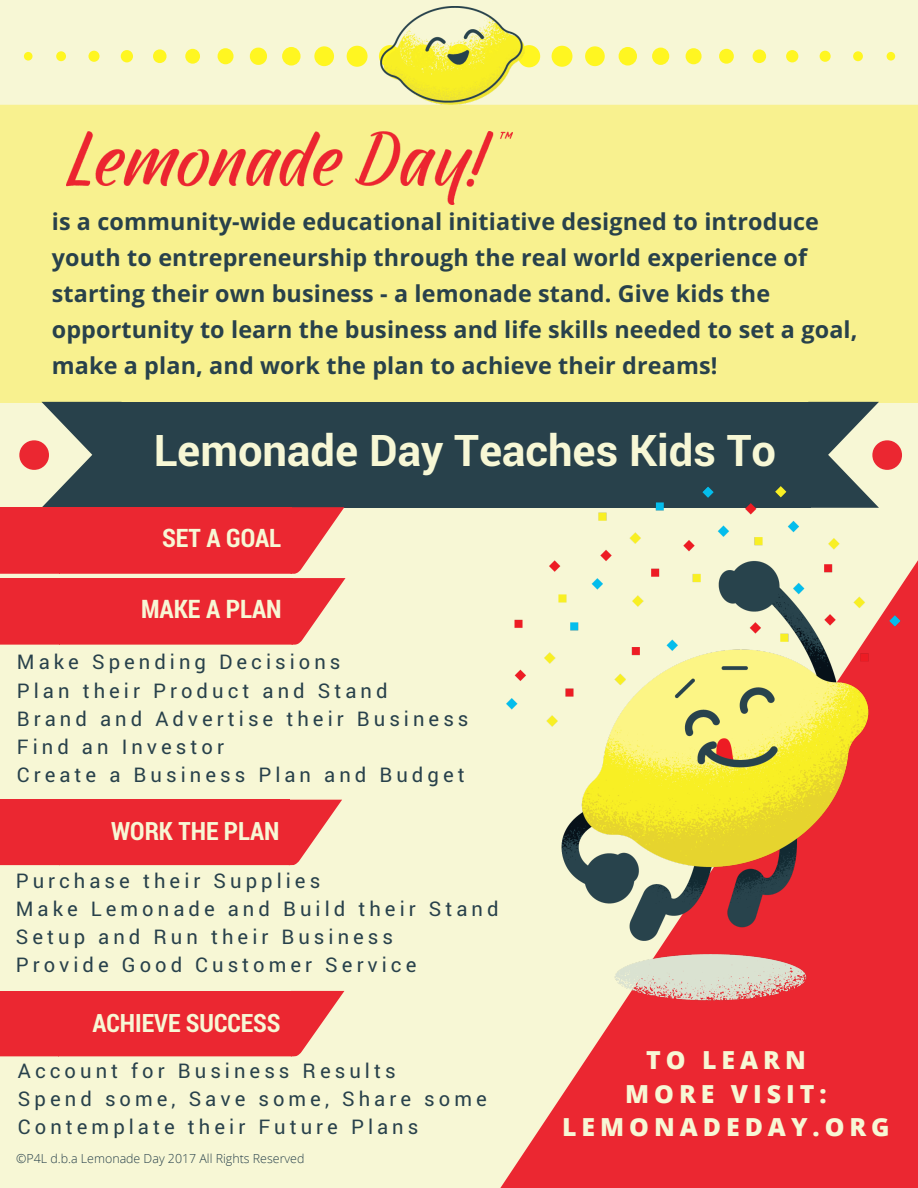
<style>
.page{position:relative;width:918px;height:1188px;background:#f7f7d5}
.page>*{position:absolute;margin:0;border:0;box-sizing:border-box;transform-origin:0 0}
.t1{font:700 43.65px "Roboto";color:#f7f7d5}
.t2{font:700 25.5px "Roboto Condensed";color:#f7f7d5}
.t3{font:700 25.2px "Roboto Condensed";color:#f7f7d5}
.t4{font:800 24.9px/33.8px "Open Sans";letter-spacing:.2em;color:#f7f7d5;text-align:center}
.t5{font:700 23.4px/36px "Open Sans";letter-spacing:.005em;color:#28414b}
.t6{font:20.25px/28.2px "Roboto";letter-spacing:.2em;color:#28414b}
.t7{font:300 12.45px "Open Sans";color:#28414b}
</style>
<div class="page">
<svg style="left:270px;top:799px;width:648px;height:389px"></svg>
<div style="left:0;top:105px;width:918px;height:298px;background:#f8f18f"></div>
<div style="left:518px;top:45px;width:22px;height:22px;background:#fff621;border-radius:50%"></div>
<svg style="left:552px;top:46px;width:20px;height:21px"></svg>
<svg style="left:585px;top:46px;width:20px;height:20px"></svg>
<div style="left:619px;top:47px;width:18px;height:19px;background:#fff621;border-radius:50%"></div>
<div style="left:652px;top:48px;width:17px;height:17px;background:#fff621;border-radius:50%"></div>
<svg style="left:686px;top:48px;width:16px;height:16px"></svg>
<svg style="left:719px;top:49px;width:15px;height:15px"></svg>
<svg style="left:753px;top:49px;width:13px;height:14px"></svg>
<div style="left:786px;top:50px;width:12px;height:12px;background:#fff621;border-radius:50%"></div>
<div style="left:820px;top:51px;width:11px;height:11px;background:#fff621;border-radius:50%"></div>
<div style="left:853px;top:51px;width:10px;height:10px;background:#fff621;border-radius:50%"></div>
<div style="left:887px;top:52px;width:8px;height:9px;background:#fff621;border-radius:50%"></div>
<svg style="left:347px;top:46px;width:21px;height:21px"></svg>
<div style="left:314px;top:46px;width:20px;height:20px;background:#fff621;border-radius:50%"></div>
<div style="left:282px;top:47px;width:19px;height:19px;background:#fff621;border-radius:50%"></div>
<svg style="left:250px;top:48px;width:17px;height:17px"></svg>
<div style="left:218px;top:48px;width:16px;height:16px;background:#fff621;border-radius:50%"></div>
<div style="left:185px;top:49px;width:15px;height:15px;background:#fff621;border-radius:50%"></div>
<svg style="left:153px;top:49px;width:14px;height:14px"></svg>
<div style="left:121px;top:50px;width:12px;height:12px;background:#fff621;border-radius:50%"></div>
<div style="left:88px;top:51px;width:12px;height:11px;background:#fff621;border-radius:50%"></div>
<div style="left:56px;top:51px;width:10px;height:10px;background:#fff621;border-radius:50%"></div>
<div style="left:24px;top:52px;width:9px;height:9px;background:#fff621;border-radius:50%"></div>
<img style="left:380px;top:7px;width:144px;height:98px">
<img style="left:66px;top:132px;width:447px;height:73px">
<div style="left:119px;top:402px;width:692px;height:106px;background:#28414b"></div>
<svg style="left:811px;top:402px;width:91px;height:73px"></svg>
<svg style="left:19px;top:402px;width:100px;height:105px"></svg>
<div style="left:59px;top:507px;width:232px;height:67px;background:#eb2731"></div>
<div style="left:0;top:507px;width:60px;height:67px;background:#eb2731"></div>
<div style="left:59px;top:578px;width:233px;height:67px;background:#eb2731"></div>
<svg style="left:291px;top:507px;width:55px;height:138px"></svg>
<div style="left:0;top:578px;width:60px;height:67px;background:#eb2731"></div>
<div style="left:59px;top:800px;width:231px;height:65px;background:#eb2731"></div>
<svg style="left:290px;top:800px;width:52px;height:65px"></svg>
<div style="left:0;top:800px;width:60px;height:65px;background:#eb2731"></div>
<svg style="left:59px;top:991px;width:285px;height:65px;background:#eb373d"></svg>
<div style="left:0;top:991px;width:59px;height:65px;background:#eb2731"></div>
<img style="left:489px;top:475px;width:429px;height:540px">
<p class="t5" style="left:52px;top:203px;width:807px">is a community-wide educational initiative designed to introduce youth to entrepreneurship through the real world experience of starting their own business - a lemonade stand. Give kids the opportunity to learn the business and life skills needed to set a goal, make a plan, and work the plan to achieve their dreams!</p>
<h1 class="t1" style="left:154px;top:420px;width:624px">Lemonade Day Teaches Kids To</h1>
<p class="t2" style="left:162px;top:520px;width:121px">SET A GOAL</p>
<p class="t2" style="left:141px;top:591px;width:142px">MAKE A PLAN</p>
<p class="t6" style="left:17px;top:647px;width:453px">Make Spending Decisions<br>Plan their Product and Stand<br>Brand and Advertise their Business<br>Find an Investor<br>Create a Business Plan and Budget</p>
<p class="t3" style="left:111px;top:814px;width:170px">WORK THE PLAN</p>
<p class="t6" style="left:16px;top:866px;width:484px">Purchase their Supplies<br>Make Lemonade and Build their Stand<br>Setup and Run their Business<br>Provide Good Customer Service</p>
<p class="t3" style="left:92px;top:1005px;width:190px">ACHIEVE SUCCESS</p>
<p class="t6" style="left:18px;top:1056px;width:470px">Account for Business Results<br>Spend some, Save some, Share some<br>Contemplate their Future Plans</p>
<p class="t7" style="left:16px;top:1150px;width:290px">©P4L d.b.a Lemonade Day 2017 All Rights Reserved</p>
<p class="t4" style="left:562px;top:1042px;width:329px">TO LEARN<br>MORE VISIT:<br>LEMONADEDAY.ORG</p>
</div>
